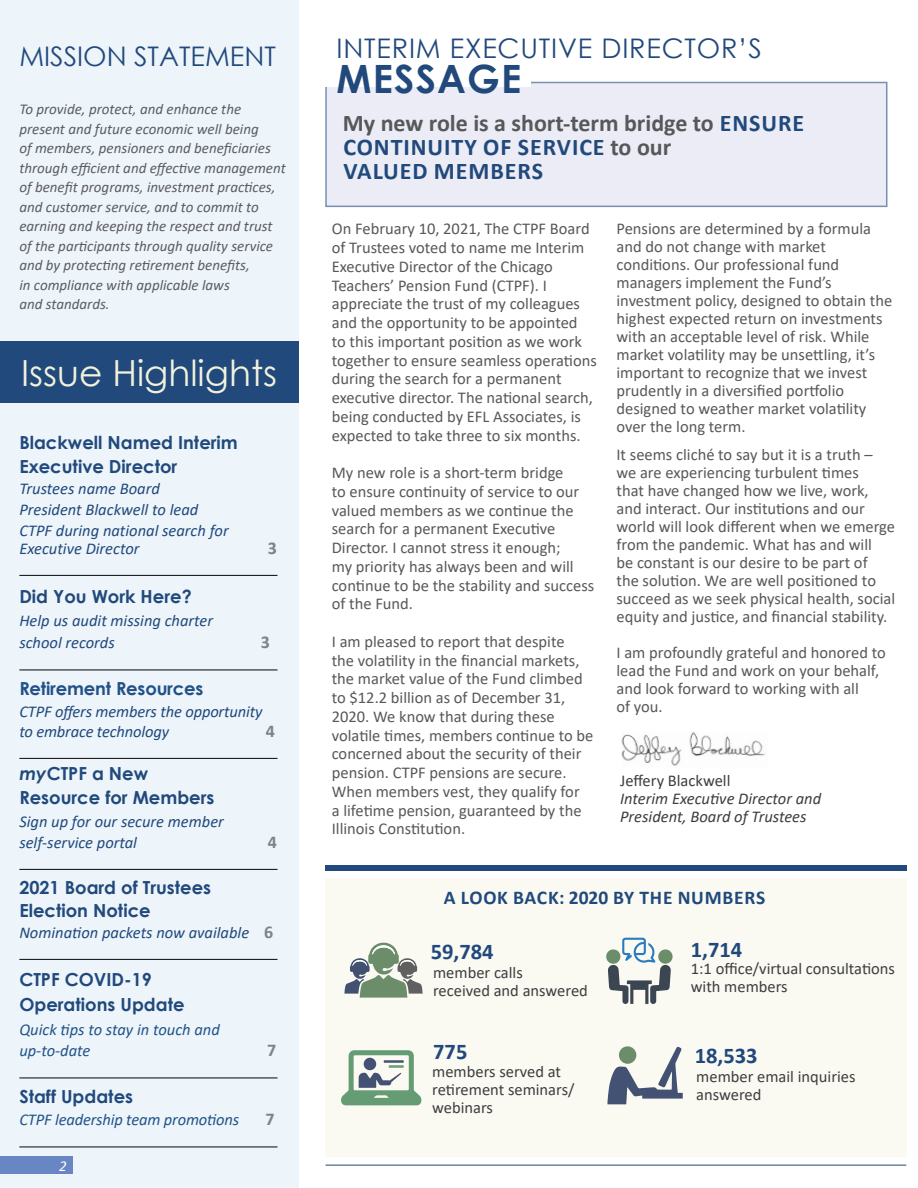
<style>
.page{position:relative;width:918px;height:1188px;background:#fff}
.page>*{position:absolute;margin:0;border:0;box-sizing:border-box;transform-origin:0 0}
.head_2{font:700 39px "Century Gothic";letter-spacing:.03em;color:#21497c}
.t1{font:36px "Century Gothic";color:#f1f2dc}
.head_2-2{font:27px "Century Gothic";letter-spacing:.03em;color:#21497c}
.head_3{font:27px "Century Gothic";color:#21497c}
.body{font:700 24px/24px "Calibri";color:#57585a}
.body-2{font:700 24px "Calibri";letter-spacing:.04em;color:#21497c}
.t2{font:700 22.5px "Calibri";color:#21497c}
.head_2-3{font:700 19.5px "Calibri";letter-spacing:.04em;color:#21497c}
.In_this_Issue_subhea{font:700 18px/24px "Century Gothic";color:#21497c}
.head_3-2{font:700 18px "Century Gothic";color:#21497c}
.In_this_Issue_subhea-2{font:700 18px "Century Gothic";letter-spacing:-.01em;color:#225188}
.In_this_Issue_subhea-3{font:700 18px "Calibri";color:#808285}
.In_this_Issue_subhea-4{font:700 18px "Calibri";color:#808385}
.body-3{font:16.5px/18.8px "Calibri";color:#57585a}
.In_this_Issue_subhea-5{font:italic 16.5px/21px "Calibri";letter-spacing:-.01em;color:#22497c}
.t3{font:16.5px/18px "Calibri";color:#3e3e3f}
.In_this_Issue_subhea-6{font:italic 16.5px/19.5px "Calibri";letter-spacing:-.01em;color:#21497c}
.In_this_Issue_subhea-7{font:italic 16.5px/21px "Calibri";letter-spacing:-.01em;color:#225489}
.t4{font:italic 16.5px "Calibri";letter-spacing:-.005em;color:#3e3e3f}
.subhead{font:italic 15px/19.5px "Calibri";letter-spacing:-.01em;color:#5c5c5f}
.t5{font:italic 15px "Calibri";color:#fff}
.s1{font-style:italic}
.s2{font-weight:700;font-style:normal;font-size:18px;color:#808285}
.s3{color:#21497c}
</style>
<div class="page">
<div style="left:0;top:0;width:298px;height:1188px;background:#edf5fb"></div>
<div style="left:0;top:342px;width:299px;height:61px;background:#21497c"></div>
<div style="left:325px;top:82px;width:562px;height:125px;background:#ebecf5"></div>
<div style="left:325px;top:74px;width:205px;height:12px;background:#fff"></div>
<img style="left:621px;top:731px;width:144px;height:35px">
<div style="left:326px;top:878px;width:581px;height:278px;background:#fafaf3"></div>
<hr style="left:326px;top:1165px;width:580px;height:1px;background:#21497c">
<div style="left:326px;top:866px;width:581px;height:5px;background:#21497c"></div>
<svg style="left:344px;top:942px;width:79px;height:56px"></svg>
<svg style="left:606px;top:938px;width:67px;height:66px"></svg>
<svg style="left:607px;top:1046px;width:76px;height:58px"></svg>
<div style="left:619px;top:1046px;width:17px;height:18px;background:#6c8d6a;border-radius:50%"></div>
<svg style="left:341px;top:1050px;width:81px;height:56px"></svg>
<hr style="left:19px;top:575px;width:259px;height:1px;background:#231f20">
<hr style="left:19px;top:669px;width:259px;height:1px;background:#231f20">
<hr style="left:19px;top:758px;width:259px;height:1px;background:#231f20">
<hr style="left:19px;top:869px;width:259px;height:1px;background:#231f20">
<hr style="left:19px;top:959px;width:259px;height:1px;background:#231f20">
<hr style="left:19px;top:1077px;width:259px;height:1px;background:#231f20">
<hr style="left:19px;top:1146px;width:259px;height:2px;background:#231f20">
<div style="left:0;top:1156px;width:73px;height:18px;background:#6986c4"></div>
<p class="head_3" style="left:19px;top:38px;width:258px">MISSION STATEMENT</p>
<p class="subhead" style="left:19px;top:99px;width:268px">To provide, protect, and enhance the present and future economic well being<br>of members, pensioners and beneficiaries through efficient and effective management of benefit programs, investment practices, and customer service, and to commit to earning and keeping the respect and trust of the participants through quality service and by protecting retirement benefits,<br>in compliance with applicable laws<br>and standards.</p>
<p class="t1" style="left:21px;top:348px;width:258px">Issue Highlights</p>
<p class="In_this_Issue_subhea" style="left:19px;top:430px;width:220px">Blackwell Named Interim<br>Executive Director</p>
<p class="In_this_Issue_subhea-5" style="left:19px;top:477px;width:211px">Trustees name Board<br>President Blackwell to lead<br>CTPF during national search for</p>
<p class="In_this_Issue_subhea-5" style="left:19px;top:537px;width:122px">Executive Director</p>
<p class="In_this_Issue_subhea-3" style="left:268px;top:535px;width:11px">3</p>
<p class="In_this_Issue_subhea" style="left:19px;top:584px;width:174px">Did You Work Here?</p>
<p class="In_this_Issue_subhea-5" style="left:19px;top:608px;width:196px;line-height:22.5px">Help us audit missing charter school records</p>
<p class="In_this_Issue_subhea-3" style="left:261px;top:630px;width:11px">3</p>
<p class="In_this_Issue_subhea-2" style="left:19px;top:675px;width:186px">Retirement Resources</p>
<p class="In_this_Issue_subhea-6" style="left:19px;top:701px;width:244px">CTPF offers members the opportunity to embrace technology</p>
<p class="In_this_Issue_subhea-3" style="left:266px;top:718px;width:11px">4</p>
<p class="In_this_Issue_subhea" style="left:19px;top:761px;width:197px"><span class="s1">my</span>CTPF a New<br>Resource for Members</p>
<p class="In_this_Issue_subhea-5" style="left:19px;top:810px;width:207px">Sign up for our secure member self-service portal</p>
<p class="In_this_Issue_subhea-3" style="left:268px;top:829px;width:11px">4</p>
<p class="In_this_Issue_subhea" style="left:19px;top:876px;width:193px;line-height:22.5px">2021 Board of Trustees<br>Election Notice</p>
<p class="In_this_Issue_subhea-6" style="left:19px;top:922px;width:256px">Nomination packets now available <span class="s2">6</span></p>
<p class="head_3-2" style="left:19px;top:966px;width:134px">CTPF COVID-19</p>
<p class="head_3-2" style="left:19px;top:991px;width:167px">Operations Update</p>
<p class="In_this_Issue_subhea-7" style="left:19px;top:1019px;width:202px">Quick tips to stay in touch and up-to-date</p>
<p class="In_this_Issue_subhea-4" style="left:267px;top:1038px;width:11px">7</p>
<p class="In_this_Issue_subhea" style="left:19px;top:1084px;width:115px">Staff Updates</p>
<p class="In_this_Issue_subhea-7" style="left:19px;top:1109px;width:222px">CTPF leadership team promotions</p>
<p class="In_this_Issue_subhea-3" style="left:265px;top:1107px;width:11px">7</p>
<p class="t5" style="left:59px;top:1156px;width:9px">2</p>
<p class="head_2-2" style="left:337px;top:30px;width:427px">INTERIM EXECUTIVE DIRECTOR’S</p>
<p class="head_2" style="left:337px;top:49px;width:186px">MESSAGE</p>
<p class="body" style="left:343px;top:111px;width:463px">My new role is a short-term bridge to <span class="s3">ENSURE<br>CONTINUITY OF SERVICE</span> to our</p>
<p class="body-2" style="left:343px;top:154px;width:201px">VALUED MEMBERS</p>
<p class="body-3" style="left:332px;top:219px;width:267px">On February 10, 2021, The CTPF Board of Trustees voted to name me Interim Executive Director of the Chicago Teachers’ Pension Fund (CTPF). I appreciate the trust of my colleagues and the opportunity to be appointed<br>to this important position as we work together to ensure seamless operations during the search for a permanent executive director. The national search, being conducted by EFL Associates, is expected to take three to six months.</p>
<p class="body-3" style="left:332px;top:463px;width:264px">My new role is a short-term bridge<br>to ensure continuity of service to our valued members as we continue the search for a permanent Executive<br>Director. I cannot stress it enough;<br>my priority has always been and will continue to be the stability and success of the Fund.</p>
<p class="body-3" style="left:332px;top:632px;width:263px">I am pleased to report that despite<br>the volatility in the financial markets, the market value of the Fund climbed to $12.2 billion as of December 31, 2020. We know that during these volatile times, members continue to be concerned about the security of their pension. CTPF pensions are secure.<br>When members vest, they qualify for<br>a lifetime pension, guaranteed by the Illinois Constitution.</p>
<p class="body-3" style="left:616px;top:219px;width:277px;line-height:18px">Pensions are determined by a formula and do not change with market conditions. Our professional fund managers implement the Fund’s investment policy, designed to obtain the highest expected return on investments with an acceptable level of risk. While market volatility may be unsettling, it’s important to recognize that we invest prudently in a diversified portfolio designed to weather market volatility over the long term.</p>
<p class="body-3" style="left:616px;top:445px;width:258px">It seems cliché to say but it is a truth –</p>
<p class="body-3" style="left:616px;top:463px;width:280px;line-height:18px">we are experiencing turbulent times<br>that have changed how we live, work, and interact. Our institutions and our world will look different when we emerge from the pandemic. What has and will<br>be constant is our desire to be part of<br>the solution. We are well positioned to succeed as we seek physical health, social equity and justice, and financial stability.</p>
<p class="body-3" style="left:616px;top:643px;width:271px;line-height:18px">I am profoundly grateful and honored to lead the Fund and work on your behalf, and look forward to working with all</p>
<p class="body-3" style="left:616px;top:697px;width:48px">of you.</p>
<p class="t3" style="left:620px;top:771px;width:112px">Jeffery Blackwell</p>
<p class="t4" style="left:620px;top:787px;width:203px">Interim Executive Director and</p>
<p class="t4" style="left:620px;top:805px;width:188px">President, Board of Trustees</p>
<p class="head_2-3" style="left:444px;top:883px;width:323px">A LOOK BACK: 2020 BY THE NUMBERS</p>
<p class="t2" style="left:431px;top:936px;width:64px">59,784</p>
<p class="t3" style="left:433px;top:963px;width:91px">member calls</p>
<p class="t3" style="left:433px;top:981px;width:156px">received and answered</p>
<p class="t2" style="left:433px;top:1036px;width:36px">775</p>
<p class="t3" style="left:432px;top:1062px;width:144px">members served at retirement seminars/ webinars</p>
<p class="t2" style="left:691px;top:934px;width:53px">1,714</p>
<p class="t3" style="left:691px;top:959px;width:206px">1:1 office/virtual consultations with members</p>
<p class="t2" style="left:695px;top:1040px;width:64px">18,533</p>
<p class="t3" style="left:696px;top:1067px;width:161px">member email inquiries answered</p>
</div>
